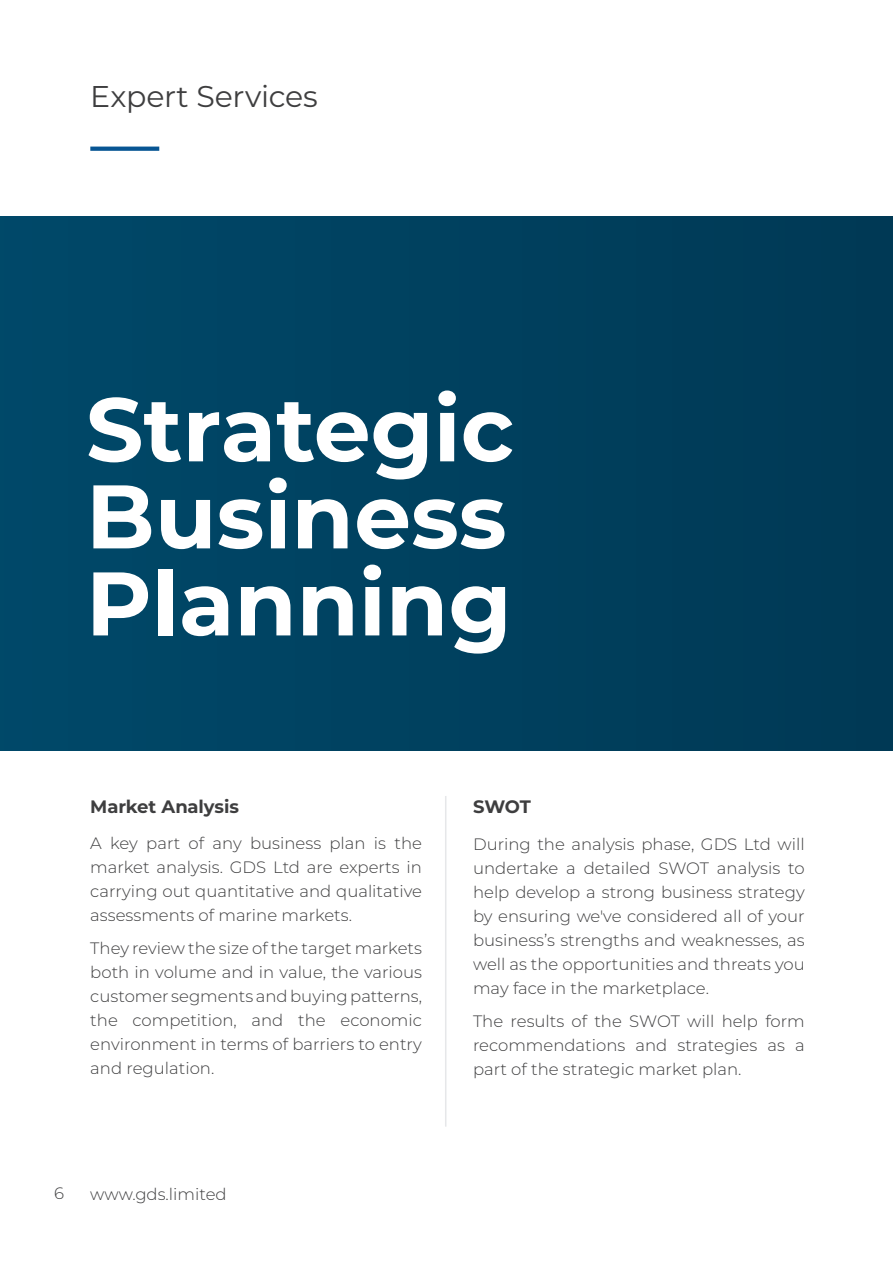
<style>
.page{position:relative;width:893px;height:1263px;background:#fff}
.page>*{position:absolute;margin:0;border:0;box-sizing:border-box;transform-origin:0 0}
.t1{font:700 90px/87px "Montserrat";color:#fff;text-align:justify}
.t2{font:30px "Montserrat";letter-spacing:-.005em;color:#3e3e3f}
.t3{font:700 18px "Montserrat";letter-spacing:-.005em;color:#3e3e3f}
.t4{font:300 16.5px/24px "Montserrat";color:#3e3e3f;text-align:justify}
</style>
<div class="page">
<div style="left:0;top:217px;width:893px;height:533px;background:#00415f"></div>
<svg style="left:90px;top:147px;width:69px;height:4px"></svg>
<hr style="left:445px;top:796px;width:1px;height:331px;background:#e6e7e9">
<h2 class="t2" style="left:90px;top:75px;width:229px">Expert Services</h2>
<h1 class="t1" style="left:86px;top:381px;width:429px">Strategic Business Planning</h1>
<p class="t3" style="left:90px;top:794px;width:150px">Market Analysis</p>
<p class="t3" style="left:473px;top:794px;width:59px">SWOT</p>
<p class="t4" style="left:90px;top:831px;width:333px">A key part of any business plan is the market analysis. GDS Ltd are experts in carrying out quantitative and qualitative assessments of marine markets.</p>
<p class="t4" style="left:90px;top:935px;width:333px">They review the size of the target markets both in volume and in value, the various customer segments and buying patterns, the competition, and the economic environment in terms of barriers to entry and regulation.</p>
<p class="t4" style="left:54px;top:1181px;width:11px">6</p>
<p class="t4" style="left:90px;top:1181px;width:138px">www.gds.limited</p>
<p class="t4" style="left:473px;top:832px;width:333px">During the analysis phase, GDS Ltd will undertake a detailed SWOT analysis to help develop a strong business strategy by ensuring we've considered all of your business’s strengths and weaknesses, as well as the opportunities and threats you may face in the marketplace.</p>
<p class="t4" style="left:473px;top:1008px;width:333px">The results of the SWOT will help form recommendations and strategies as a part of the strategic market plan.</p>
</div>
